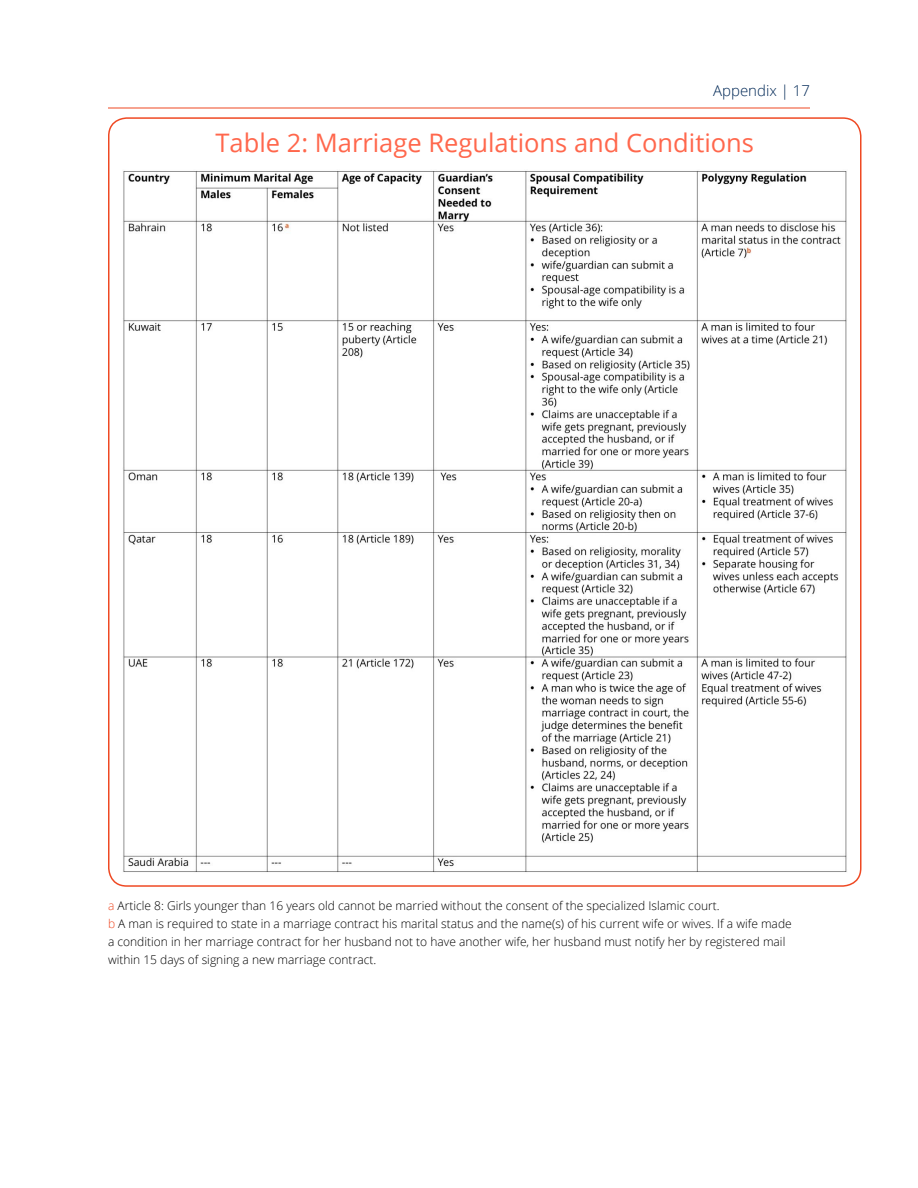
<style>
.page{position:relative;width:918px;height:1188px;background:#fff}
.page>*{position:absolute;margin:0;border:0;box-sizing:border-box;transform-origin:0 0}
.t1{font:25.5px "Open Sans";color:#ff674c}
.t2{font:300 15px "Open Sans";color:#002856}
.t3{font:300 12px/18px "Open Sans";color:#000}
.s1{color:#ef4923}
</style>
<div class="page">
<hr style="left:108px;top:108px;width:702px;height:1px;background:#ef4923">
<img style="left:123px;top:171px;width:724px;height:701px">
<p class="t2" style="left:713px;top:81px;width:98px">Appendix | 17</p>
<h1 class="t1" style="left:216px;top:126px;width:540px">Table 2: Marriage Regulations and Conditions</h1>
<p class="t3" style="left:108px;top:896px;width:685px"><span class="s1">a</span> Article 8: Girls younger than 16 years old cannot be married without the consent of the specialized Islamic court.<br><span class="s1">b</span> A man is required to state in a marriage contract his marital status and the name(s) of his current wife or wives. If a wife made a condition in her marriage contract for her husband not to have another wife, her husband must notify her by registered mail within 15 days of signing a new marriage contract.</p>
</div>
